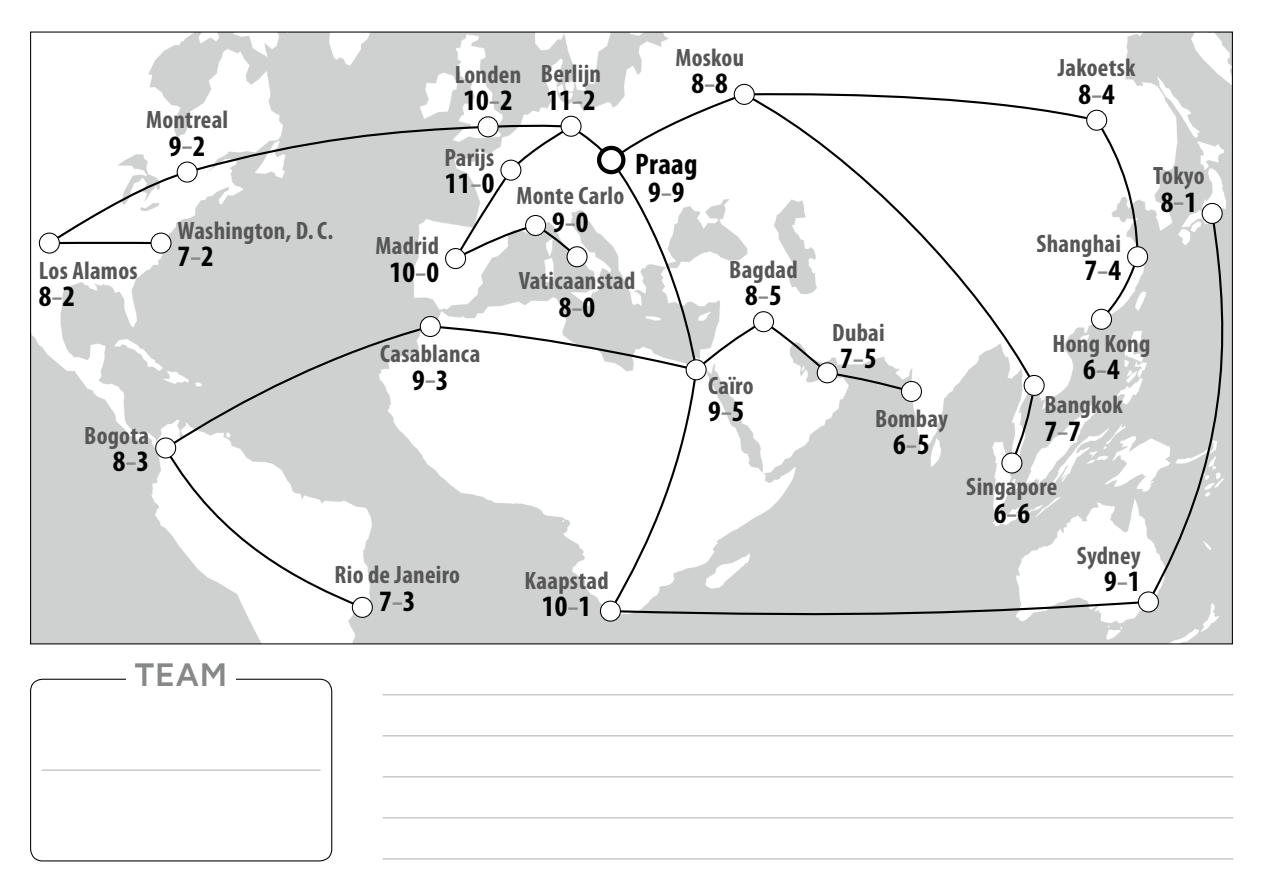
<style>
.page{position:relative;width:1263px;height:893px;background:#fff}
.page>*{position:absolute;margin:0;border:0;box-sizing:border-box;transform-origin:0 0}
.t1{font:700 33.9px "Maven Pro";color:#878888}
.t2{font:700 condensed 29.85px "Myriad Pro";letter-spacing:.01em;color:#000}
.t3{font:700 condensed 29.7px "Myriad Pro";letter-spacing:.01em;color:#000}
.t4{font:700 condensed 25.2px/38.5px "Myriad Pro";letter-spacing:.01em;color:#555655}
.s1{font-weight:900;font-stretch:normal;font-size:21.15px;color:#878888}
</style>
<div class="page">
<img style="left:32px;top:34px;width:1199px;height:608px">
<hr style="left:383px;top:776px;width:850px;height:1px;background:#b1b3b3">
<hr style="left:383px;top:735px;width:850px;height:1px;background:#b1b3b3">
<hr style="left:383px;top:694px;width:850px;height:1px;background:#b1b3b3">
<hr style="left:383px;top:817px;width:850px;height:1px;background:#b1b3b3">
<hr style="left:383px;top:858px;width:850px;height:1px;background:#b1b3b3">
<div style="left:30px;top:679px;width:302px;height:182px;border:1px solid #000;border-radius:12px"></div>
<div style="left:126px;top:656px;width:110px;height:32px;background:#fff"></div>
<hr style="left:42px;top:769px;width:278px;height:2px;background:#b1b3b3">
<svg style="left:42px;top:92px;width:1057px;height:153px"></svg>
<svg style="left:741px;top:92px;width:295px;height:25px"></svg>
<svg style="left:163px;top:324px;width:444px;height:286px"></svg>
<svg style="left:450px;top:125px;width:129px;height:139px"></svg>
<svg style="left:607px;top:117px;width:626px;height:501px"></svg>
<div style="left:561px;top:116px;width:20px;height:20px;background:#fff;border-radius:50%"></div>
<div style="left:560px;top:116px;width:22px;height:21px;border:1px solid #000;border-radius:50%"></div>
<div style="left:599px;top:148px;width:24px;height:24px;background:#fff;border-radius:50%"></div>
<div style="left:597px;top:146px;width:28px;height:28px;border:4px solid #000;border-radius:50%"></div>
<div style="left:734px;top:84px;width:20px;height:20px;background:#fff;border-radius:50%"></div>
<div style="left:734px;top:84px;width:21px;height:21px;border:1px solid #000;border-radius:50%"></div>
<div style="left:1087px;top:110px;width:20px;height:20px;background:#fff;border-radius:50%"></div>
<div style="left:1086px;top:110px;width:21px;height:21px;border:1px solid #000;border-radius:50%"></div>
<div style="left:1202px;top:203px;width:20px;height:20px;background:#fff;border-radius:50%"></div>
<div style="left:1201px;top:203px;width:22px;height:21px;border:1px solid #000;border-radius:50%"></div>
<div style="left:1138px;top:592px;width:20px;height:20px;background:#fff;border-radius:50%"></div>
<div style="left:1138px;top:591px;width:21px;height:21px;border:1px solid #000;border-radius:50%"></div>
<div style="left:1002px;top:453px;width:20px;height:20px;background:#fff;border-radius:50%"></div>
<div style="left:1001px;top:452px;width:21px;height:22px;border:1px solid #000;border-radius:50%"></div>
<div style="left:901px;top:381px;width:20px;height:20px;background:#fff;border-radius:50%"></div>
<div style="left:901px;top:381px;width:21px;height:21px;border:1px solid #000;border-radius:50%"></div>
<div style="left:1091px;top:309px;width:20px;height:20px;background:#fff;border-radius:50%"></div>
<div style="left:1091px;top:309px;width:21px;height:21px;border:1px solid #000;border-radius:50%"></div>
<div style="left:1024px;top:375px;width:20px;height:20px;background:#fff;border-radius:50%"></div>
<div style="left:1023px;top:375px;width:22px;height:21px;border:1px solid #000;border-radius:50%"></div>
<div style="left:1127px;top:247px;width:20px;height:20px;background:#fff;border-radius:50%"></div>
<div style="left:1127px;top:246px;width:21px;height:21px;border:1px solid #000;border-radius:50%"></div>
<div style="left:817px;top:363px;width:20px;height:20px;background:#fff;border-radius:50%"></div>
<div style="left:817px;top:362px;width:21px;height:21px;border:1px solid #000;border-radius:50%"></div>
<div style="left:753px;top:312px;width:20px;height:20px;background:#fff;border-radius:50%"></div>
<div style="left:753px;top:311px;width:21px;height:21px;border:1px solid #000;border-radius:50%"></div>
<div style="left:686px;top:360px;width:20px;height:20px;background:#fff;border-radius:50%"></div>
<div style="left:686px;top:359px;width:21px;height:21px;border:1px solid #000;border-radius:50%"></div>
<div style="left:600px;top:601px;width:20px;height:20px;background:#fff;border-radius:50%"></div>
<div style="left:600px;top:601px;width:21px;height:21px;border:1px solid #000;border-radius:50%"></div>
<div style="left:567px;top:247px;width:20px;height:20px;background:#fff;border-radius:50%"></div>
<div style="left:566px;top:246px;width:22px;height:21px;border:1px solid #000;border-radius:50%"></div>
<div style="left:526px;top:215px;width:19px;height:20px;background:#fff;border-radius:50%"></div>
<div style="left:525px;top:215px;width:21px;height:21px;border:1px solid #000;border-radius:50%"></div>
<div style="left:446px;top:249px;width:20px;height:20px;background:#fff;border-radius:50%"></div>
<div style="left:445px;top:248px;width:21px;height:21px;border:1px solid #000;border-radius:50%"></div>
<div style="left:420px;top:316px;width:20px;height:20px;background:#fff;border-radius:50%"></div>
<div style="left:420px;top:316px;width:21px;height:21px;border:1px solid #000;border-radius:50%"></div>
<div style="left:156px;top:438px;width:20px;height:20px;background:#fff;border-radius:50%"></div>
<div style="left:155px;top:437px;width:21px;height:21px;border:1px solid #000;border-radius:50%"></div>
<div style="left:352px;top:597px;width:20px;height:20px;background:#fff;border-radius:50%"></div>
<div style="left:352px;top:597px;width:21px;height:21px;border:1px solid #000;border-radius:50%"></div>
<div style="left:478px;top:117px;width:20px;height:20px;background:#fff;border-radius:50%"></div>
<div style="left:477px;top:116px;width:22px;height:21px;border:1px solid #000;border-radius:50%"></div>
<div style="left:177px;top:162px;width:20px;height:20px;background:#fff;border-radius:50%"></div>
<div style="left:177px;top:162px;width:21px;height:21px;border:1px solid #000;border-radius:50%"></div>
<div style="left:151px;top:233px;width:20px;height:20px;background:#fff;border-radius:50%"></div>
<div style="left:150px;top:233px;width:22px;height:21px;border:1px solid #000;border-radius:50%"></div>
<div style="left:39px;top:233px;width:20px;height:20px;background:#fff;border-radius:50%"></div>
<div style="left:39px;top:233px;width:21px;height:21px;border:1px solid #000;border-radius:50%"></div>
<div style="left:501px;top:160px;width:20px;height:20px;background:#fff;border-radius:50%"></div>
<div style="left:500px;top:160px;width:21px;height:21px;border:1px solid #000;border-radius:50%"></div>
<p class="t4" style="left:146px;top:100px;width:84px">Montreal</p>
<p class="t3" style="left:169px;top:127px;width:38px">9<span class="s1">–</span>2</p>
<p class="t4" style="left:39px;top:250px;width:100px">Los Alamos</p>
<p class="t3" style="left:39px;top:278px;width:38px">8<span class="s1">–</span>2</p>
<p class="t4" style="left:178px;top:211px;width:157px">Washington, D.C.</p>
<p class="t3" style="left:178px;top:238px;width:38px">7<span class="s1">–</span>2</p>
<p class="t4" style="left:84px;top:415px;width:66px">Bogota</p>
<p class="t3" style="left:113px;top:443px;width:38px">8<span class="s1">–</span>3</p>
<p class="t4" style="left:455px;top:55px;width:68px">Londen</p>
<p class="t3" style="left:463px;top:82px;width:51px">10<span class="s1">–</span>2</p>
<p class="t4" style="left:541px;top:54px;width:62px">Berlijn</p>
<p class="t3" style="left:546px;top:81px;width:51px">11<span class="s1">–</span>2</p>
<p class="t4" style="left:675px;top:38px;width:70px">Moskou</p>
<p class="t3" style="left:691px;top:65px;width:38px">8<span class="s1">–</span>8</p>
<p class="t4" style="left:444px;top:138px;width:181px">Parijs<br><sup>11</sup><sup>–</sup><sup>0</sup> Monte Carlo</p>
<p class="t3" style="left:552px;top:204px;width:38px">9<span class="s1">–</span>0</p>
<p class="t2" style="left:635px;top:146px;width:64px">Praag</p>
<p class="t3" style="left:648px;top:173px;width:38px">9<span class="s1">–</span>9</p>
<p class="t4" style="left:375px;top:226px;width:65px">Madrid</p>
<p class="t3" style="left:390px;top:253px;width:51px">10<span class="s1">–</span>0</p>
<p class="t4" style="left:380px;top:334px;width:102px">Casablanca</p>
<p class="t3" style="left:412px;top:361px;width:38px">9<span class="s1">–</span>3</p>
<p class="t4" style="left:519px;top:261px;width:118px">Vaticaanstad</p>
<p class="t3" style="left:559px;top:288px;width:38px">8<span class="s1">–</span>0</p>
<p class="t4" style="left:729px;top:249px;width:70px">Bagdad</p>
<p class="t3" style="left:745px;top:277px;width:38px">8<span class="s1">–</span>5</p>
<p class="t4" style="left:708px;top:366px;width:47px">Caïro</p>
<p class="t3" style="left:708px;top:393px;width:38px">9<span class="s1">–</span>5</p>
<h1 class="t1" style="left:135px;top:652px;width:94px">TEAM</h1>
<p class="t4" style="left:335px;top:555px;width:127px">Rio de Janeiro</p>
<p class="t3" style="left:379px;top:582px;width:38px">7<span class="s1">–</span>3</p>
<p class="t4" style="left:524px;top:560px;width:86px">Kaapstad</p>
<p class="t3" style="left:542px;top:588px;width:51px">10<span class="s1">–</span>1</p>
<p class="t4" style="left:1058px;top:48px;width:79px">Jakoetsk</p>
<p class="t3" style="left:1078px;top:75px;width:38px">8<span class="s1">–</span>4</p>
<p class="t4" style="left:832px;top:313px;width:54px">Dubai</p>
<p class="t3" style="left:840px;top:340px;width:38px">7<span class="s1">–</span>5</p>
<p class="t4" style="left:875px;top:399px;width:74px">Bombay</p>
<p class="t3" style="left:893px;top:426px;width:38px">6<span class="s1">–</span>5</p>
<p class="t4" style="left:1036px;top:224px;width:86px">Shanghai</p>
<p class="t3" style="left:1084px;top:252px;width:38px">7<span class="s1">–</span>4</p>
<p class="t4" style="left:1153px;top:156px;width:53px">Tokyo</p>
<p class="t3" style="left:1161px;top:183px;width:38px">8<span class="s1">–</span>1</p>
<p class="t4" style="left:1053px;top:324px;width:99px">Hong Kong</p>
<p class="t3" style="left:1083px;top:351px;width:38px">6<span class="s1">–</span>4</p>
<p class="t4" style="left:1044px;top:385px;width:80px">Bangkok</p>
<p class="t3" style="left:1044px;top:412px;width:38px">7<span class="s1">–</span>7</p>
<p class="t4" style="left:966px;top:467px;width:93px">Singapore</p>
<p class="t3" style="left:994px;top:495px;width:38px">6<span class="s1">–</span>6</p>
<p class="t4" style="left:1077px;top:536px;width:65px">Sydney</p>
<p class="t3" style="left:1104px;top:563px;width:38px">9<span class="s1">–</span>1</p>
</div>
